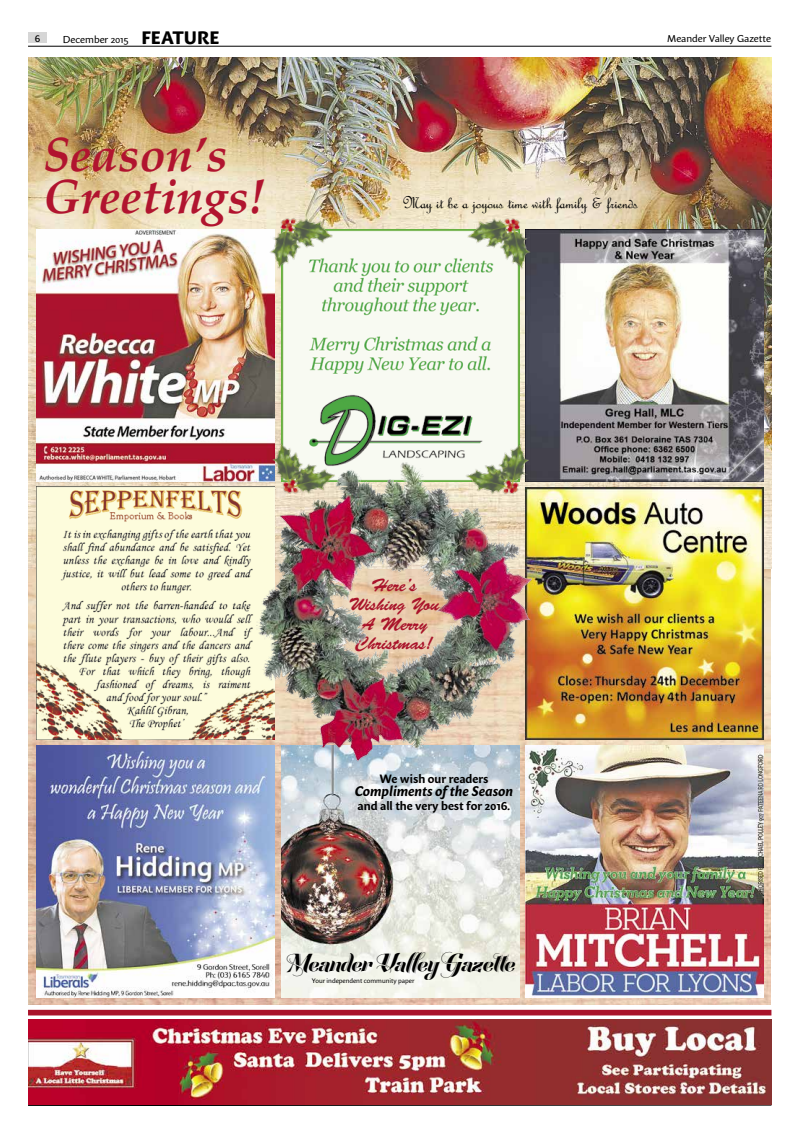
<style>
.page{position:relative;width:800px;height:1134px;background:#fff}
.page>*{position:absolute;margin:0;border:0;box-sizing:border-box;transform-origin:0 0}
.t1{font:italic 700 48px/41.5px "Palatino Linotype";color:#b1142f}
.t2{font:22.5px "Festival Script Pro";letter-spacing:-.01em;color:#000}
.t3{font:18px "French Script";letter-spacing:-.01em;color:#000}
.t4{font:18px/19.5px "Brush Script Std";letter-spacing:-.01em;color:#a9132a;text-align:center}
.t5{font:italic 700 14px "Sharik Sans";color:#000}
.t6{font:700 12px "Sharik Sans";color:#000}
.t7{font:10px "Sharik Sans";color:#000}
.t8{font:500 10px "Sharik Sans";color:#000}
.t9{font:6.5px "Sharik Sans";color:#000}
.s1{font-weight:800;font-size:18px}
</style>
<div class="page">
<hr style="left:28px;top:46px;width:743px;height:1px;background:#000">
<div style="left:28px;top:32px;width:19px;height:11px;background:#d6d6d6"></div>
<svg style="left:28px;top:1105px;width:743px;height:1px"></svg>
<div style="left:28px;top:1010px;width:743px;height:5px;background:#a9132a"></div>
<img style="left:28px;top:569px;width:742px;height:436px">
<img style="left:28px;top:58px;width:742px;height:511px">
<img style="left:281px;top:763px;width:238px;height:235px">
<hr style="left:762px;top:745px;width:1px;height:253px;background:#275cab">
<img style="left:36px;top:230px;width:238px;height:252px">
<img style="left:281px;top:230px;width:238px;height:231px">
<img style="left:36px;top:487px;width:220px;height:252px">
<img style="left:531px;top:487px;width:232px;height:252px">
<img style="left:525px;top:746px;width:238px;height:252px">
<img style="left:525px;top:230px;width:238px;height:252px">
<img style="left:36px;top:746px;width:238px;height:252px">
<img style="left:463px;top:209px;width:73px;height:71px">
<img style="left:263px;top:209px;width:73px;height:71px">
<img style="left:462px;top:431px;width:73px;height:71px">
<img style="left:265px;top:431px;width:73px;height:30px">
<img style="left:256px;top:461px;width:275px;height:302px">
<img style="left:28px;top:1019px;width:743px;height:85px">
<p class="t8" style="left:35px;top:31px;width:7px">6</p>
<p class="t7" style="left:63px;top:32px;width:158px">December 2015 <span class="s1">FEATURE</span></p>
<p class="t7" style="left:667px;top:32px;width:105px">Meander Valley Gazette</p>
<h1 class="t1" style="left:43px;top:132px;width:223px">Season’s<br>Greetings!</h1>
<h3 class="t3" style="left:402px;top:192px;width:236px">May it be a joyous time with family &amp; friends</h3>
<h3 class="t4" style="left:348px;top:576px;width:92px">Here’s<br>Wishing You<br>A Merry<br>Christmas!</h3>
<p class="t6" style="left:379px;top:770px;width:110px">We wish our readers</p>
<p class="t5" style="left:354px;top:781px;width:160px">Compliments of the Season</p>
<p class="t6" style="left:357px;top:797px;width:154px">and all the very best for 2016.</p>
<h2 class="t2" style="left:285px;top:950px;width:231px">Meander Valley Gazette</h2>
<p class="t9" style="left:312px;top:976px;width:104px">Your independent community paper</p>
</div>
